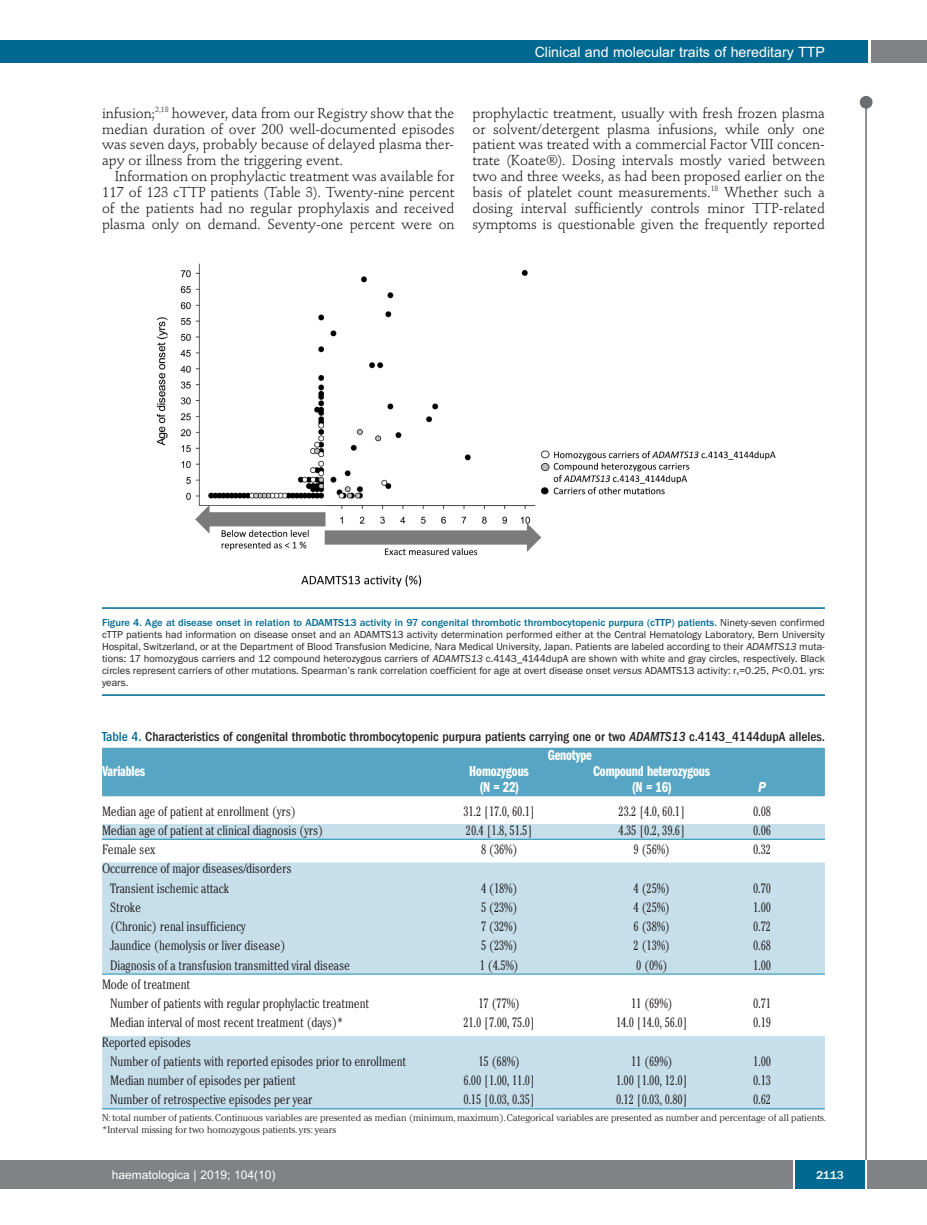
<style>
.page{position:relative;width:927px;height:1225px;background:#fff}
.page>*{position:absolute;margin:0;border:0;box-sizing:border-box;transform-origin:0 0}
.t1{font:15px "Franklin Gothic Demi Cmpr";letter-spacing:-.01em;color:#fff}
.t2{font:italic 600 condensed 15px "Franklin Gothic";color:#fff}
.t3{font:14.25px/15.9px "Stempel Schneidler";letter-spacing:-.005em;color:#231f20;text-align:justify}
.t4{font:14.25px "Arial";color:#fff}
.t5{font:300 condensed 13.5px/19.2px "Cheltenham";letter-spacing:-.01em;color:#231f20}
.t6{font:500 condensed 13.5px "Franklin Gothic";color:#231f20}
.t7{font:12px "Arial";color:#fff}
.t8{font:500 12px "Franklin Gothic";color:#fff}
.t9{font:10.5px/12px "Franklin Gothic";color:#231f20;text-align:justify}
.t10{font:300 9.75px/12px "Cheltenham";color:#231f20}
.s1{font-weight:500;color:#006991}
.s2{font-style:italic}
.s3{color:#006991}
</style>
<div class="page">
<div style="left:860px;top:96px;width:12px;height:13px;background:#6c6d70;border-radius:50%"></div>
<hr style="left:865px;top:98px;width:2px;height:1062px;background:#6c6d70">
<div style="left:871px;top:40px;width:56px;height:22px;background:#808285"></div>
<div style="left:18px;top:40px;width:849px;height:22px;background:#006991"></div>
<div style="left:17px;top:1160px;width:910px;height:28px;background:#808285"></div>
<div style="left:795px;top:1160px;width:70px;height:28px;background:#006991"></div>
<hr style="left:793px;top:1160px;width:2px;height:28px;background:#fff">
<hr style="left:865px;top:1160px;width:2px;height:28px;background:#fff">
<div style="left:0;top:40px;width:19px;height:22px;background:#006991"></div>
<div style="left:0;top:1160px;width:18px;height:28px;background:#808285"></div>
<img style="left:156px;top:263px;width:620px;height:324px">
<hr style="left:102px;top:607px;width:723px;height:2px;background:#006991">
<hr style="left:102px;top:694px;width:723px;height:2px;background:#006991">
<div style="left:102px;top:747px;width:723px;height:17px;background:#56a5c4"></div>
<div style="left:102px;top:763px;width:723px;height:17px;background:#56a5c4"></div>
<div style="left:102px;top:779px;width:723px;height:17px;background:#56a5c4"></div>
<div style="left:102px;top:824px;width:723px;height:15px;background:#c6dfeb"></div>
<hr style="left:102px;top:839px;width:723px;height:1px;background:#0d8aaf">
<div style="left:102px;top:862px;width:723px;height:15px;background:#c6dfeb"></div>
<div style="left:102px;top:877px;width:723px;height:20px;background:#c6dfeb"></div>
<div style="left:102px;top:896px;width:723px;height:20px;background:#c6dfeb"></div>
<div style="left:102px;top:916px;width:723px;height:19px;background:#c6dfeb"></div>
<div style="left:102px;top:935px;width:723px;height:19px;background:#c6dfeb"></div>
<div style="left:102px;top:954px;width:723px;height:20px;background:#c6dfeb"></div>
<hr style="left:102px;top:973px;width:723px;height:1px;background:#0d8aaf">
<div style="left:102px;top:1036px;width:723px;height:15px;background:#c6dfeb"></div>
<div style="left:102px;top:1050px;width:723px;height:20px;background:#c6dfeb"></div>
<div style="left:102px;top:1070px;width:723px;height:19px;background:#c6dfeb"></div>
<div style="left:102px;top:1089px;width:723px;height:19px;background:#c6dfeb"></div>
<hr style="left:102px;top:1108px;width:723px;height:1px;background:#0d8aaf">
<p class="t4" style="left:535px;top:44px;width:292px">Clinical and molecular traits of hereditary TTP</p>
<p class="t3" style="left:102px;top:106px;width:354px">infusion;<sup>2,18</sup> however, data from our Registry show that the median duration of over 200 well-documented episodes was seven days, probably because of delayed plasma ther&shy;apy or illness from the triggering event.</p>
<p class="t3" style="left:102px;top:170px;width:354px;text-indent:13px">Information on prophylactic treatment was available for 117 of 123 cTTP patients (Table 3). Twenty-nine percent of the patients had no regular prophylaxis and received plasma only on demand. Seventy-one percent were on</p>
<p class="t3" style="left:472px;top:106px;width:354px">prophylactic treatment, usually with fresh frozen plasma or solvent/detergent plasma infusions, while only one patient was treated with a commercial Factor VIII concen&shy;trate (Koate®). Dosing intervals mostly varied between two and three weeks, as had been proposed earlier on the basis of platelet count measurements.<sup>18</sup> Whether such a dosing interval sufficiently controls minor TTP-related symptoms is questionable given the frequently reported</p>
<p class="t9" style="left:102px;top:616px;width:724px"><span class="s1">Figure 4. Age at disease onset in relation to ADAMTS13 activity in 97 congenital thrombotic thrombocytopenic purpura (cTTP) patients.</span> Ninety-seven confirmed cTTP patients had information on disease onset and an ADAMTS13 activity determination performed either at the Central Hematology Laboratory, Bern University Hospital, Switzerland, or at the Department of Blood Transfusion Medicine, Nara Medical University, Japan. Patients are labeled according to their <span class="s2">ADAMTS13</span> muta&shy;tions: 17 homozygous carriers and 12 compound heterozygous carriers of <span class="s2">ADAMTS13</span> c.4143_4144dupA are shown with white and gray circles, respectively. Black circles represent carriers of other mutations. Spearman’s rank correlation coefficient for age at overt disease onset <span class="s2">versus</span> ADAMTS13 activity: r<sub>s</sub>=0.25, <span class="s2">P</span>&lt;0.01. yrs: years.</p>
<p class="t6" style="left:102px;top:731px;width:724px"><span class="s3">Table 4.</span> Characteristics of congenital thrombotic thrombocytopenic purpura patients carrying one or two <span class="s2">ADAMTS13</span> c.4143_4144dupA alleles.</p>
<p class="t1" style="left:548px;top:750px;width:46px">Genotype</p>
<p class="t1" style="left:102px;top:766px;width:45px">Variables</p>
<p class="t1" style="left:469px;top:766px;width:61px">Homozygous</p>
<p class="t1" style="left:593px;top:766px;width:119px">Compound heterozygous</p>
<p class="t1" style="left:479px;top:782px;width:41px">(N = 22)</p>
<p class="t1" style="left:632px;top:782px;width:41px">(N = 16)</p>
<p class="t2" style="left:758px;top:781px;width:9px">P</p>
<p class="t5" style="left:102px;top:802px;width:196px">Median age of patient at enrollment (yrs)</p>
<p class="t5" style="left:463px;top:802px;width:73px">31.2 [17.0, 60.1]</p>
<p class="t5" style="left:619px;top:802px;width:68px">23.2 [4.0, 60.1]</p>
<p class="t5" style="left:753px;top:802px;width:19px">0.08</p>
<p class="t5" style="left:102px;top:822px;width:223px">Median age of patient at clinical diagnosis (yrs)</p>
<p class="t5" style="left:466px;top:822px;width:68px">20.4 [1.8, 51.5]</p>
<p class="t5" style="left:619px;top:822px;width:68px">4.35 [0.2, 39.6]</p>
<p class="t5" style="left:753px;top:822px;width:19px">0.06</p>
<p class="t5" style="left:102px;top:841px;width:55px">Female sex</p>
<p class="t5" style="left:481px;top:841px;width:38px">8 (36%)</p>
<p class="t5" style="left:634px;top:841px;width:38px">9 (56%)</p>
<p class="t5" style="left:753px;top:841px;width:19px">0.32</p>
<p class="t5" style="left:110px;top:860px;width:183px;text-indent:-8px">Occurrence of major diseases/disorders<br>Transient ischemic attack</p>
<p class="t5" style="left:481px;top:879px;width:38px">4 (18%)</p>
<p class="t5" style="left:634px;top:879px;width:38px">4 (25%)</p>
<p class="t5" style="left:753px;top:879px;width:19px">0.70</p>
<p class="t5" style="left:110px;top:899px;width:32px">Stroke</p>
<p class="t5" style="left:481px;top:899px;width:38px">5 (23%)</p>
<p class="t5" style="left:634px;top:899px;width:38px">4 (25%)</p>
<p class="t5" style="left:753px;top:899px;width:19px">1.00</p>
<p class="t5" style="left:110px;top:918px;width:137px">(Chronic) renal insufficiency</p>
<p class="t5" style="left:481px;top:918px;width:38px">7 (32%)</p>
<p class="t5" style="left:634px;top:918px;width:38px">6 (38%)</p>
<p class="t5" style="left:753px;top:918px;width:19px">0.72</p>
<p class="t5" style="left:110px;top:937px;width:177px">Jaundice (hemolysis or liver disease)</p>
<p class="t5" style="left:481px;top:937px;width:38px">5 (23%)</p>
<p class="t5" style="left:634px;top:937px;width:38px">2 (13%)</p>
<p class="t5" style="left:753px;top:937px;width:19px">0.68</p>
<p class="t5" style="left:110px;top:956px;width:241px">Diagnosis of a transfusion transmitted viral disease</p>
<p class="t5" style="left:480px;top:956px;width:41px">1 (4.5%)</p>
<p class="t5" style="left:636px;top:956px;width:33px">0 (0%)</p>
<p class="t5" style="left:753px;top:956px;width:19px">1.00</p>
<p class="t5" style="left:110px;top:976px;width:261px;text-indent:-8px">Mode of treatment<br>Number of patients with regular prophylactic treatment</p>
<p class="t5" style="left:478px;top:995px;width:43px">17 (77%)</p>
<p class="t5" style="left:631px;top:995px;width:43px">11 (69%)</p>
<p class="t5" style="left:753px;top:995px;width:19px">0.71</p>
<p class="t5" style="left:110px;top:1014px;width:234px">Median interval of most recent treatment (days)*</p>
<p class="t5" style="left:463px;top:1014px;width:73px">21.0 [7.00, 75.0]</p>
<p class="t5" style="left:616px;top:1014px;width:73px">14.0 [14.0, 56.0]</p>
<p class="t5" style="left:753px;top:1014px;width:19px">0.19</p>
<p class="t5" style="left:110px;top:1033px;width:298px;text-indent:-8px">Reported episodes<br>Number of patients with reported episodes prior to enrollment</p>
<p class="t5" style="left:478px;top:1053px;width:43px">15 (68%)</p>
<p class="t5" style="left:631px;top:1053px;width:43px">11 (69%)</p>
<p class="t5" style="left:753px;top:1053px;width:19px">1.00</p>
<p class="t5" style="left:110px;top:1072px;width:187px">Median number of episodes per patient</p>
<p class="t5" style="left:463px;top:1072px;width:73px">6.00 [1.00, 11.0]</p>
<p class="t5" style="left:616px;top:1072px;width:73px">1.00 [1.00, 12.0]</p>
<p class="t5" style="left:753px;top:1072px;width:19px">0.13</p>
<p class="t5" style="left:110px;top:1091px;width:204px">Number of retrospective episodes per year</p>
<p class="t5" style="left:463px;top:1091px;width:73px">0.15 [0.03, 0.35]</p>
<p class="t5" style="left:616px;top:1091px;width:73px">0.12 [0.03, 0.80]</p>
<p class="t5" style="left:753px;top:1091px;width:19px">0.62</p>
<p class="t10" style="left:102px;top:1112px;width:726px">N: total number of patients.Continuous variables are presented as median (minimum,maximum).Categorical variables are presented as number and percentage of all patients. *Interval missing for two homozygous patients. yrs: years</p>
<p class="t7" style="left:112px;top:1167px;width:165px">haematologica | 2019; 104(10)</p>
<p class="t8" style="left:816px;top:1167px;width:29px">2113</p>
</div>
